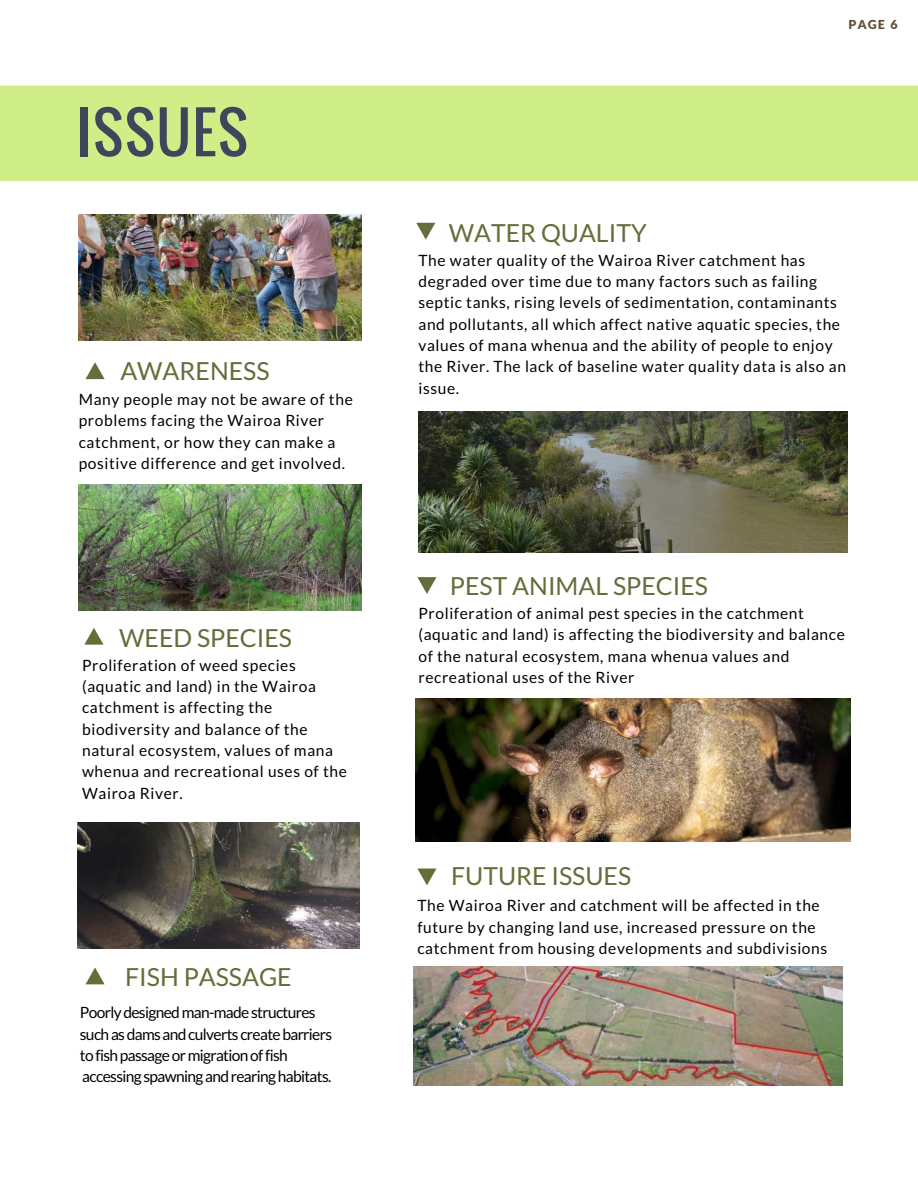
<style>
.page{position:relative;width:918px;height:1188px;background:#fff}
.page>*{position:absolute;margin:0;border:0;box-sizing:border-box;transform-origin:0 0}
.t1{font:55.95px "Oswald";letter-spacing:.03em;color:#3d465a}
.t2{font:24.9px "Lato";color:#646e3a}
.t3{font:15.6px/21.3px "Lato";letter-spacing:.04em;color:#000}
.t4{font:15.6px/21.3px "Lato";letter-spacing:-.04em;color:#000}
.t5{font:900 12.45px "Lato";color:#62503d}
</style>
<div class="page">
<div style="left:0;top:86px;width:918px;height:95px;background:#cfee87"></div>
<img style="left:418px;top:412px;width:429px;height:140px">
<img style="left:414px;top:966px;width:429px;height:120px">
<img style="left:79px;top:485px;width:282px;height:126px">
<svg style="left:86px;top:362px;width:19px;height:17px"></svg>
<svg style="left:416px;top:223px;width:19px;height:17px"></svg>
<svg style="left:417px;top:869px;width:19px;height:16px"></svg>
<svg style="left:84px;top:628px;width:19px;height:17px"></svg>
<svg style="left:417px;top:577px;width:19px;height:17px"></svg>
<img style="left:415px;top:699px;width:435px;height:143px">
<svg style="left:86px;top:968px;width:19px;height:16px"></svg>
<img style="left:79px;top:215px;width:282px;height:126px">
<img style="left:78px;top:822px;width:282px;height:126px">
<h1 class="t1" style="left:76px;top:90px;width:173px">ISSUES</h1>
<h2 class="t2" style="left:120px;top:355px;width:151px">AWARENESS</h2>
<p class="t3" style="left:79px;top:388px;width:276px">Many people may not be aware of the problems facing the Wairoa River catchment, or how they can make a positive difference and get involved.</p>
<h2 class="t2" style="left:119px;top:622px;width:174px">WEED SPECIES</h2>
<p class="t3" style="left:82px;top:654px;width:266px">Proliferation of weed species (aquatic and land) in the Wairoa catchment is affecting the biodiversity and balance of the natural ecosystem, values of mana whenua and recreational uses of the<br>Wairoa River.</p>
<h2 class="t2" style="left:125px;top:962px;width:168px">FISH PASSAGE</h2>
<p class="t4" style="left:80px;top:1001px;width:254px">Poorlydesignedman-madestructures suchasdamsandculvertscreatebarriers tofishpassageormigrationoffish accessingspawningandrearinghabitats.</p>
<h2 class="t2" style="left:449px;top:217px;width:199px">WATER QUALITY</h2>
<p class="t5" style="left:849px;top:17px;width:51px">PAGE 6</p>
<p class="t3" style="left:418px;top:249px;width:429px">The water quality of the Wairoa River catchment has degraded over time due to many factors such as failing septic tanks, rising levels of sedimentation, contaminants and pollutants, all which affect native aquatic species, the values of mana whenua and the ability of people to enjoy the River. The lack of baseline water quality data is also an issue.</p>
<h2 class="t2" style="left:450px;top:570px;width:260px">PEST ANIMAL SPECIES</h2>
<p class="t3" style="left:418px;top:602px;width:428px">Proliferation of animal pest species in the catchment (aquatic and land) is affecting the biodiversity and balance of the natural ecosystem, mana whenua values and recreational uses of the River</p>
<h2 class="t2" style="left:451px;top:861px;width:182px">FUTURE ISSUES</h2>
<p class="t3" style="left:417px;top:895px;width:411px">The Wairoa River and catchment will be affected in the future by changing land use, increased pressure on the catchment from housing developments and subdivisions</p>
</div>
